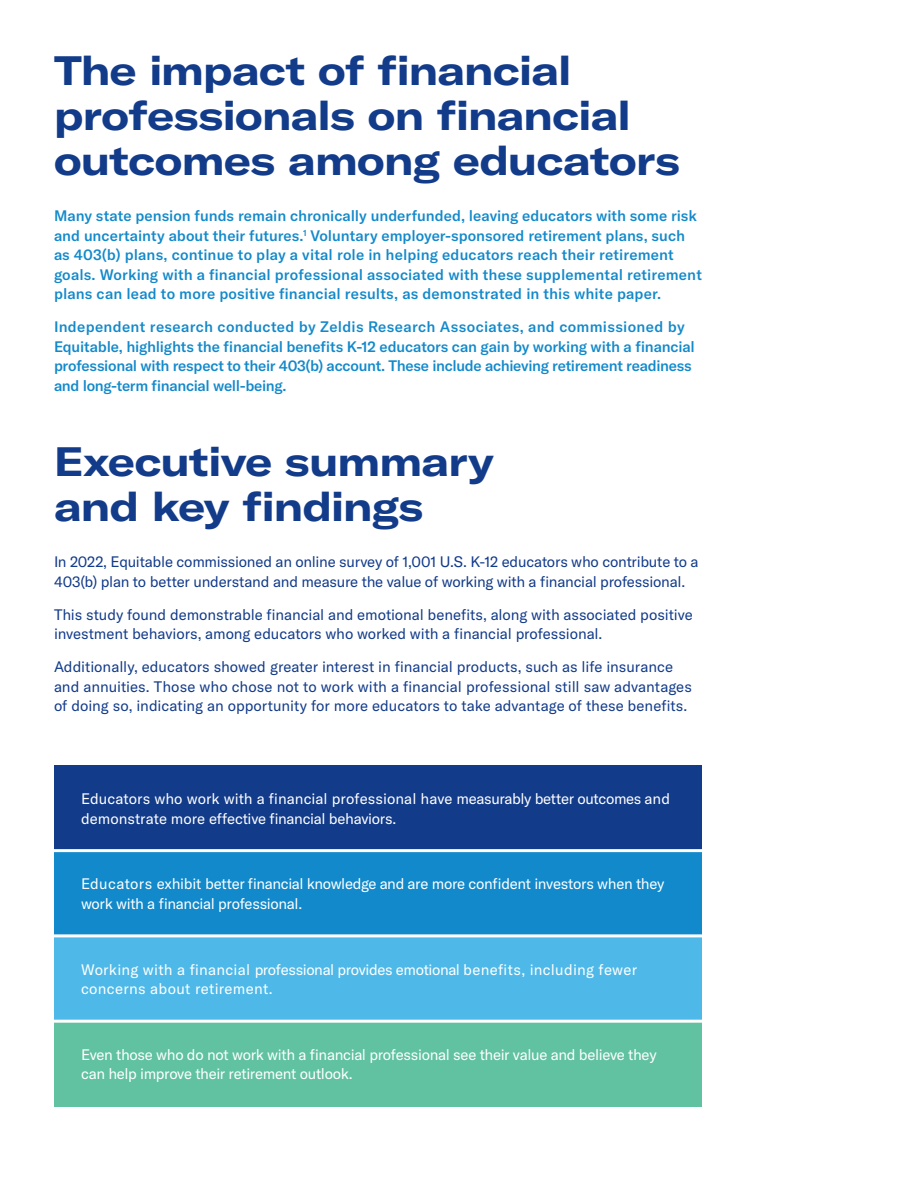
<style>
.page{position:relative;width:918px;height:1188px;background:#fff}
.page>*{position:absolute;margin:0;border:0;box-sizing:border-box;transform-origin:0 0}
.A_Head{font:700 expanded 40.5px/45px "GT America";letter-spacing:-.015em;color:#123b8a}
.Body_Copy{font:15px/19.5px "GT America";letter-spacing:-.005em;color:#123b8a}
.Intro_Copy{font:500 15px/19.5px "GT America";letter-spacing:.005em;color:#1289cb}
.Body_Copy-2{font:15px/19.5px "GT America";letter-spacing:-.02em;color:#fff}
.Intro_Copy-2{font:500 15px/19.5px "GT America";letter-spacing:-.015em;color:#1289cb}
.Body_Copy-3{font:15px/19.5px "GT America";letter-spacing:.015em;color:#fff}
</style>
<div class="page">
<div style="left:54px;top:765px;width:648px;height:86px;background:#123b8a"></div>
<div style="left:54px;top:851px;width:648px;height:85px;background:#1289cb"></div>
<div style="left:54px;top:936px;width:648px;height:85px;background:#4eb9e9"></div>
<div style="left:54px;top:1021px;width:648px;height:85px;background:#60c2a1"></div>
<hr style="left:54px;top:849px;width:648px;height:3px;background:#fff">
<hr style="left:54px;top:934px;width:648px;height:3px;background:#fff">
<hr style="left:54px;top:1020px;width:648px;height:3px;background:#fff">
<p class="A_Head" style="left:54px;top:47px;width:627px">The impact of financial professionals on financial outcomes among educators</p>
<p class="Intro_Copy" style="left:54px;top:206px;width:649px">Many state pension funds remain chronically underfunded, leaving educators with some risk and uncertainty about their futures.<sup>1</sup> Voluntary employer-sponsored retirement plans, such as 403(b) plans, continue to play a vital role in helping educators reach their retirement goals. Working with a financial professional associated with these supplemental retirement plans can lead to more positive financial results, as demonstrated in this white paper.</p>
<p class="Intro_Copy-2" style="left:54px;top:317px;width:642px">Independent research conducted by Zeldis Research Associates, and commissioned by Equitable, highlights the financial benefits K-12 educators can gain by working with a financial professional with respect to their 403(b) account. These include achieving retirement readiness and long-term financial well-being.</p>
<p class="A_Head" style="left:54px;top:438px;width:441px">Executive summary and key findings</p>
<p class="Body_Copy" style="left:54px;top:552px;width:646px">In 2022, Equitable commissioned an online survey of 1,001 U.S. K-12 educators who contribute to a<br>403(b) plan to better understand and measure the value of working with a financial professional.</p>
<p class="Body_Copy" style="left:54px;top:605px;width:640px">This study found demonstrable financial and emotional benefits, along with associated positive investment behaviors, among educators who worked with a financial professional.</p>
<p class="Body_Copy" style="left:54px;top:657px;width:639px">Additionally, educators showed greater interest in financial products, such as life insurance and annuities. Those who chose not to work with a financial professional still saw advantages of doing so, indicating an opportunity for more educators to take advantage of these benefits.</p>
<p class="Body_Copy-2" style="left:81px;top:789px;width:591px">Educators who work with a financial professional have measurably better outcomes and demonstrate more effective financial behaviors.</p>
<p class="Body_Copy-2" style="left:81px;top:874px;width:585px">Educators exhibit better financial knowledge and are more confident investors when they work with a financial professional.</p>
<p class="Body_Copy-3" style="left:81px;top:960px;width:558px">Working with a financial professional provides emotional benefits, including fewer concerns about retirement.</p>
<p class="Body_Copy-2" style="left:81px;top:1045px;width:577px">Even those who do not work with a financial professional see their value and believe they can help improve their retirement outlook.</p>
</div>
